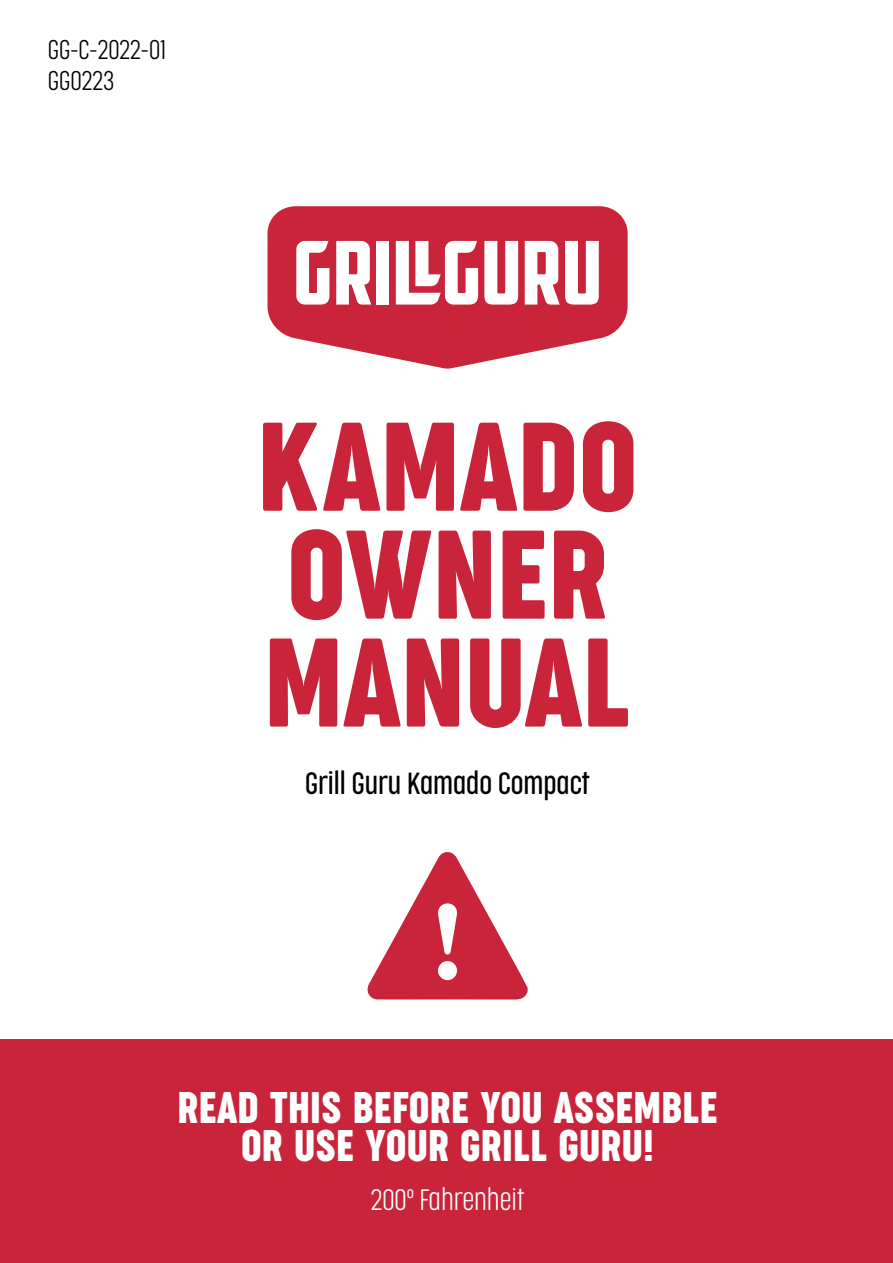
<style>
.page{position:relative;width:893px;height:1263px;background:#fff}
.page>*{position:absolute;margin:0;border:0;box-sizing:border-box;transform-origin:0 0}
.t1{font:118.65px/107.9px "Cocogoose Compressed";letter-spacing:.02em;color:#c9243a}
.t2{font:41.7px/38px "Cocogoose Compressed";letter-spacing:.02em;color:#fff;text-align:center}
.t3{font:300 28.5px "Cocogoose Compressed";color:#000}
.t4{font:200 27.75px "Cocogoose Compressed";color:#fff}
.t5{font:200 25.5px/30.6px "Cocogoose Compressed";color:#000}
</style>
<div class="page">
<div style="left:0;top:1040px;width:893px;height:223px;background:#c9243a"></div>
<svg style="left:267px;top:206px;width:361px;height:163px;fill:#c9243a"></svg>
<svg style="left:296px;top:241px;width:33px;height:64px"></svg>
<svg style="left:336px;top:241px;width:35px;height:64px"></svg>
<div style="left:377px;top:241px;width:12px;height:64px;background:#fff"></div>
<svg style="left:484px;top:241px;width:34px;height:64px"></svg>
<svg style="left:525px;top:241px;width:74px;height:64px"></svg>
<svg style="left:396px;top:241px;width:82px;height:64px"></svg>
<svg style="left:367px;top:852px;width:161px;height:147px"></svg>
<p class="t5" style="left:48px;top:34px;width:120px">GG-C-2022-01<br>GGO223</p>
<h1 class="t1" style="left:258px;top:414px;width:380px">KAMADO<br>OWNER<br>MANUAL</h1>
<p class="t3" style="left:305px;top:765px;width:286px">Grill Guru Kamado Compact</p>
<p class="t2" style="left:178px;top:1089px;width:541px">READ THIS BEFORE YOU ASSEMBLE<br>OR USE YOUR GRILL GURU!</p>
<p class="t4" style="left:371px;top:1181px;width:155px">200° Fahrenheit</p>
</div>
